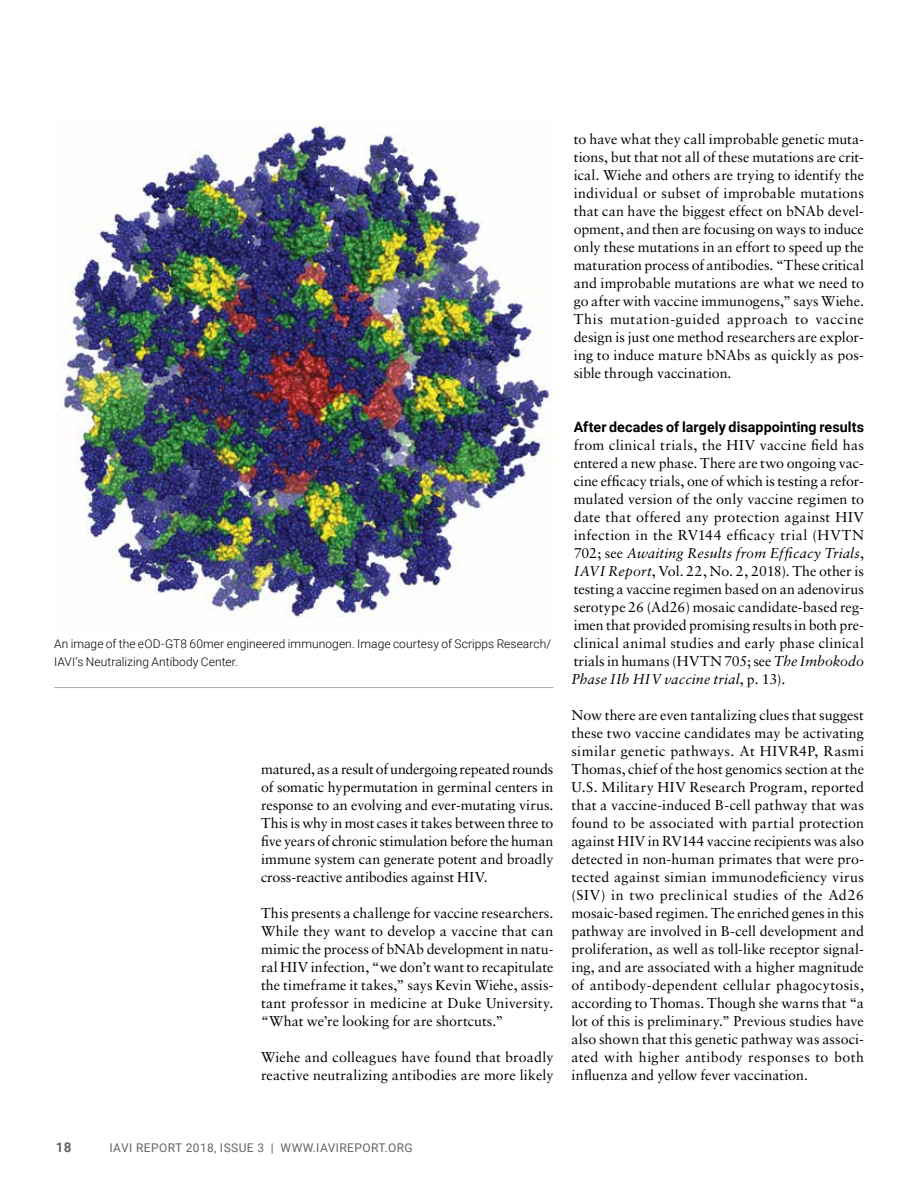
<style>
.page{position:relative;width:918px;height:1188px;background:#fff}
.page>*{position:absolute;margin:0;border:0;box-sizing:border-box;transform-origin:0 0}
.t1{font:14.25px/18px "Sabon";letter-spacing:.005em;color:#000;text-align:justify}
.t2{font:700 14.25px "Roboto";letter-spacing:.005em;color:#000}
.t3{font:700 13.5px "Roboto";color:#636466}
.t4{font:300 12px/18px "Roboto";letter-spacing:.005em;color:#000}
.t5{font:12px "Roboto";letter-spacing:.035em;color:#636466}
.s1{font-style:italic}
</style>
<div class="page">
<img style="left:60px;top:119px;width:493px;height:499px">
<hr style="left:54px;top:687px;width:500px;height:1px;background:#a7a9ac">
<p class="t4" style="left:54px;top:634px;width:499px">An image of the eOD-GT8 60mer engineered immunogen. Image courtesy of Scripps Research/<br>IAVI’s Neutralizing Antibody Center.</p>
<p class="t1" style="left:261px;top:760px;width:294px">matured, as a result of undergoing repeated rounds of somatic hypermutation in germinal centers in response to an evolving and ever-mutating virus.<br>This is why in most cases it takes between three to five years of chronic stimulation before the human immune system can generate potent and broadly cross-reactive antibodies against HIV.</p>
<p class="t1" style="left:261px;top:904px;width:294px">This presents a challenge for vaccine researchers.<br>While they want to develop a vaccine that can mimic the process of bNAb development in natu&shy;ral HIV infection, “we don’t want to recapitulate the timeframe it takes,” says Kevin Wiehe, assis&shy;tant professor in medicine at Duke University. “What we’re looking for are shortcuts.”</p>
<p class="t1" style="left:261px;top:1048px;width:294px">Wiehe and colleagues have found that broadly reactive neutralizing antibodies are more likely</p>
<p class="t1" style="left:574px;top:130px;width:292px">to have what they call improbable genetic muta&shy;tions, but that not all of these mutations are crit&shy;ical. Wiehe and others are trying to identify the individual or subset of improbable mutations that can have the biggest effect on bNAb devel&shy;opment, and then are focusing on ways to induce only these mutations in an effort to speed up the maturation process of antibodies. “These critical and improbable mutations are what we need to go after with vaccine immunogens,” says Wiehe.<br>This mutation-guided approach to vaccine design is just one method researchers are explor&shy;ing to induce mature bNAbs as quickly as pos&shy;sible through vaccination.</p>
<p class="t2" style="left:574px;top:417px;width:292px">After decades of largely disappointing results</p>
<p class="t1" style="left:571px;top:436px;width:294px">from clinical trials, the HIV vaccine field has entered a new phase. There are two ongoing vac&shy;cine efficacy trials, one of which is testing a refor&shy;mulated version of the only vaccine regimen to date that offered any protection against HIV infection in the RV144 efficacy trial (HVTN 702; see <span class="s1">Awaiting Results from Efficacy Trials</span>, <span class="s1">IAVI Report</span>, Vol. 22, No. 2, 2018). The other is testing a vaccine regimen based on an adenovirus serotype 26 (Ad26) mosaic candidate-based reg&shy;imen that provided promising results in both pre&shy;clinical animal studies and early phase clinical trials in humans (HVTN 705; see <span class="s1">The Imbokodo Phase IIb HIV vaccine trial</span>, p. 13).</p>
<p class="t1" style="left:571px;top:706px;width:294px">Now there are even tantalizing clues that suggest these two vaccine candidates may be activating similar genetic pathways. At HIVR4P, Rasmi Thomas, chief of the host genomics section at the U.S. Military HIV Research Program, reported that a vaccine-induced B-cell pathway that was found to be associated with partial protection against HIV in RV144 vaccine recipients was also detected in non-human primates that were pro&shy;tected against simian immunodeficiency virus (SIV) in two preclinical studies of the Ad26 mosaic-based regimen. The enriched genes in this pathway are involved in B-cell development and proliferation, as well as toll-like receptor signal&shy;ing, and are associated with a higher magnitude of antibody-dependent cellular phagocytosis, according to Thomas. Though she warns that “a lot of this is preliminary.” Previous studies have also shown that this genetic pathway was associ&shy;ated with higher antibody responses to both influenza and yellow fever vaccination.</p>
<p class="t3" style="left:56px;top:1138px;width:17px">18</p>
<p class="t5" style="left:110px;top:1139px;width:305px">IAVI REPORT 2018, ISSUE 3 | WWW.IAVIREPORT.ORG</p>
</div>
